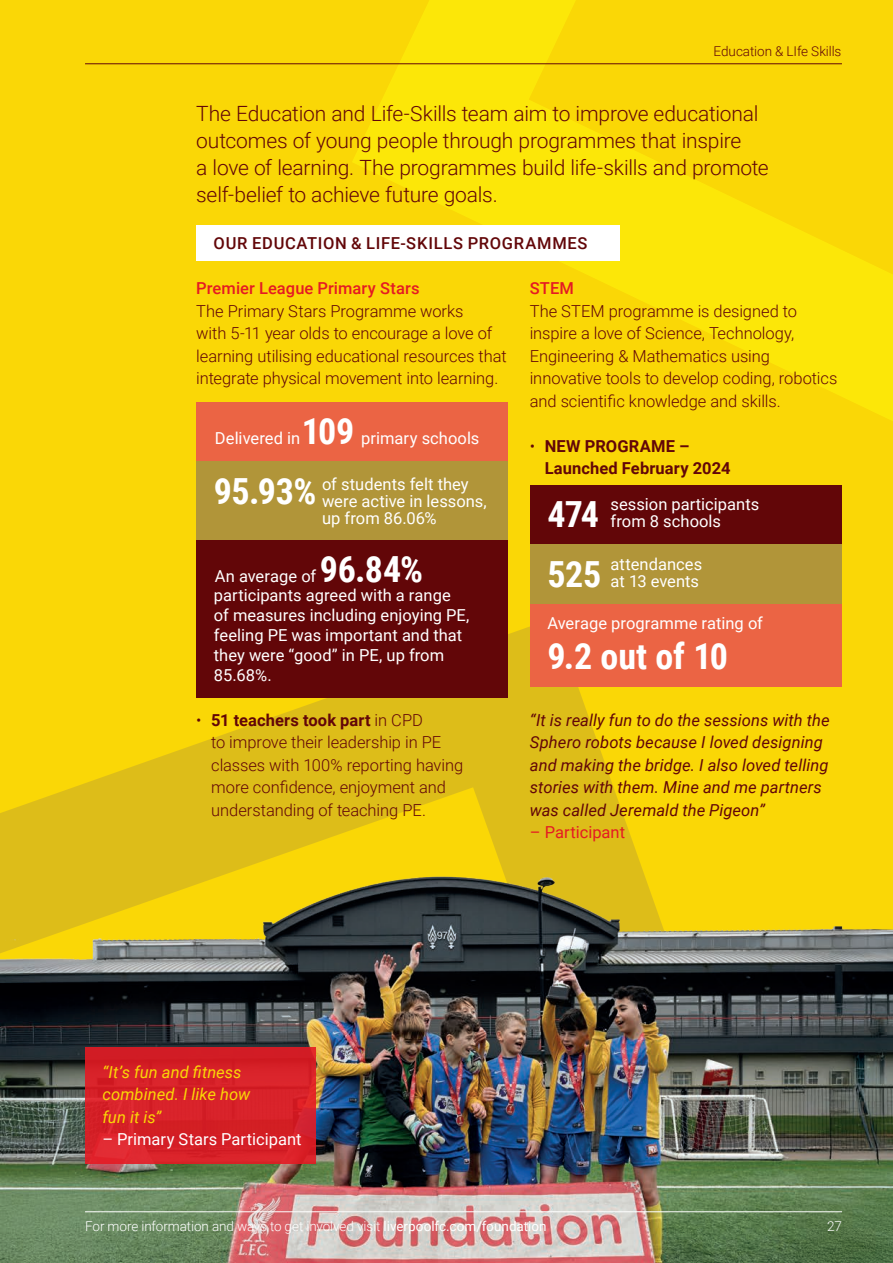
<style>
.page{position:relative;width:893px;height:1263px;background:#fad706}
.page>*{position:absolute;margin:0;border:0;box-sizing:border-box;transform-origin:0 0}
.t1{font:700 36px "Roboto Condensed";letter-spacing:-.01em;color:#fff}
.t2{font:300 21px/27px "Roboto";letter-spacing:-.01em;color:#620608}
.t3{font:300 16.5px/22.5px "Roboto";letter-spacing:-.005em;color:#620608}
.t4{font:16.5px/20px "Roboto";color:#fff}
.t5{font:italic 16.5px/22.5px "Roboto";letter-spacing:.005em;color:#620608}
.t6{font:700 16.5px "Roboto";letter-spacing:.005em;color:#620608}
.t7{font:italic 16.5px/22.5px "Roboto";letter-spacing:.005em;color:#fad706}
.t8{font:500 16.5px "Roboto";letter-spacing:.045em;color:#620608}
.t9{font:500 16.5px "Roboto";letter-spacing:.005em;color:#e51a23}
.t10{font:16.5px "Roboto";color:#e51a23}
.t11{font:300 13.5px "Roboto";letter-spacing:-.005em;color:#fff}
.t12{font:300 13.5px "Roboto";letter-spacing:-.005em;color:#620608}
.s1{font-weight:300}
.s2{font-weight:400}
</style>
<div class="page">
<svg style="left:352px;top:0;width:541px;height:421px"></svg>
<div style="left:196px;top:226px;width:424px;height:35px;background:#fff"></div>
<div style="left:196px;top:402px;width:312px;height:59px;background:#eb6444"></div>
<div style="left:530px;top:485px;width:312px;height:59px;background:#620608"></div>
<div style="left:530px;top:544px;width:312px;height:60px;background:#b19539"></div>
<div style="left:196px;top:461px;width:312px;height:79px;background:#b19539"></div>
<svg style="left:1px;top:626px;width:841px;height:234px"></svg>
<img style="left:0;top:860px;width:893px;height:403px">
<div style="left:85px;top:1047px;width:230px;height:117px;background:#d62128"></div>
<svg style="left:0;top:813px;width:1px;height:47px"></svg>
<div style="left:196px;top:540px;width:312px;height:157px;background:#620608"></div>
<div style="left:530px;top:604px;width:312px;height:82px;background:#eb6444"></div>
<hr style="left:85px;top:64px;width:757px;height:1px;background:#620608">
<hr style="left:85px;top:1211px;width:757px;height:1px;background:#fff">
<p class="t12" style="left:714px;top:42px;width:129px">Education &amp; LIfe Skills</p>
<p class="t2" style="left:196px;top:99px;width:574px">The Education and Life-Skills team aim to improve educational outcomes of young people through programmes that inspire<br>a love of learning. The programmes build life-skills and promote</p>
<p class="t2" style="left:196px;top:180px;width:303px">self-belief to achieve future goals.</p>
<p class="t8" style="left:213px;top:232px;width:376px">OUR EDUCATION &amp; LIFE-SKILLS PROGRAMMES</p>
<p class="t9" style="left:196px;top:277px;width:225px">Premier League Primary Stars</p>
<p class="t3" style="left:196px;top:299px;width:312px">The Primary Stars Programme works<br>with 5-11 year olds to encourage a love of learning utilising educational resources that integrate physical movement into learning.</p>
<p class="t1" style="left:302px;top:406px;width:54px">109</p>
<p class="t4" style="left:215px;top:428px;width:87px">Delivered in</p>
<p class="t4" style="left:361px;top:428px;width:120px">primary schools</p>
<p class="t4" style="left:322px;top:475px;width:166px;line-height:17px">of students felt they were active in lessons, up from 86.06%</p>
<p class="t1" style="left:214px;top:466px;width:104px">95.93%</p>
<p class="t1" style="left:320px;top:544px;width:105px">96.84%</p>
<p class="t4" style="left:214px;top:585px;width:257px">participants agreed with a range of measures including enjoying PE, feeling PE was important and that they were “good” in PE, up from<br>85.68%.</p>
<p class="t4" style="left:215px;top:566px;width:103px">An average of</p>
<p class="t6" style="left:196px;top:708px;width:228px"><span class="s1">•</span> 51 teachers took part <span class="s1">in CPD</span></p>
<p class="t3" style="left:211px;top:730px;width:232px">to improve their leadership in PE</p>
<p class="t3" style="left:211px;top:753px;width:254px">classes with 100% reporting having</p>
<p class="t3" style="left:211px;top:775px;width:236px">more confidence, enjoyment and understanding of teaching PE.</p>
<p class="t9" style="left:530px;top:277px;width:46px">STEM</p>
<p class="t3" style="left:530px;top:299px;width:309px">The STEM programme is designed to inspire a love of Science, Technology, Engineering &amp; Mathematics using innovative tools to develop coding, robotics and scientific knowledge and skills.</p>
<p class="t6" style="left:530px;top:434px;width:161px"><span class="s1">•</span> NEW PROGRAME –</p>
<p class="t6" style="left:545px;top:457px;width:187px">Launched February 2024</p>
<p class="t1" style="left:547px;top:489px;width:53px">474</p>
<p class="t1" style="left:547px;top:548px;width:55px">525</p>
<p class="t4" style="left:611px;top:495px;width:150px;line-height:17px">session participants from 8 schools</p>
<p class="t4" style="left:611px;top:553px;width:93px">attendances</p>
<p class="t4" style="left:611px;top:570px;width:90px">at 13 events</p>
<p class="t4" style="left:547px;top:612px;width:217px">Average programme rating of</p>
<p class="t1" style="left:547px;top:631px;width:182px">9.2 out of 10</p>
<p class="t5" style="left:530px;top:708px;width:301px">“It is really fun to do the sessions with the Sphero robots because I loved designing and making the bridge. I also loved telling stories with them. Mine and me partners</p>
<p class="t5" style="left:530px;top:798px;width:236px">was called Jeremald the Pigeon”</p>
<p class="t10" style="left:530px;top:821px;width:97px">– Participant</p>
<p class="t7" style="left:102px;top:1060px;width:149px">“It’s fun and fitness combined. I like how fun it is”</p>
<p class="t4" style="left:102px;top:1129px;width:201px">– Primary Stars Participant</p>
<p class="t11" style="left:85px;top:1216px;width:463px">For more information and ways to get involved visit <span class="s2">liverpoolfc.com/foundation</span></p>
<p class="t11" style="left:827px;top:1216px;width:16px">27</p>
</div>
